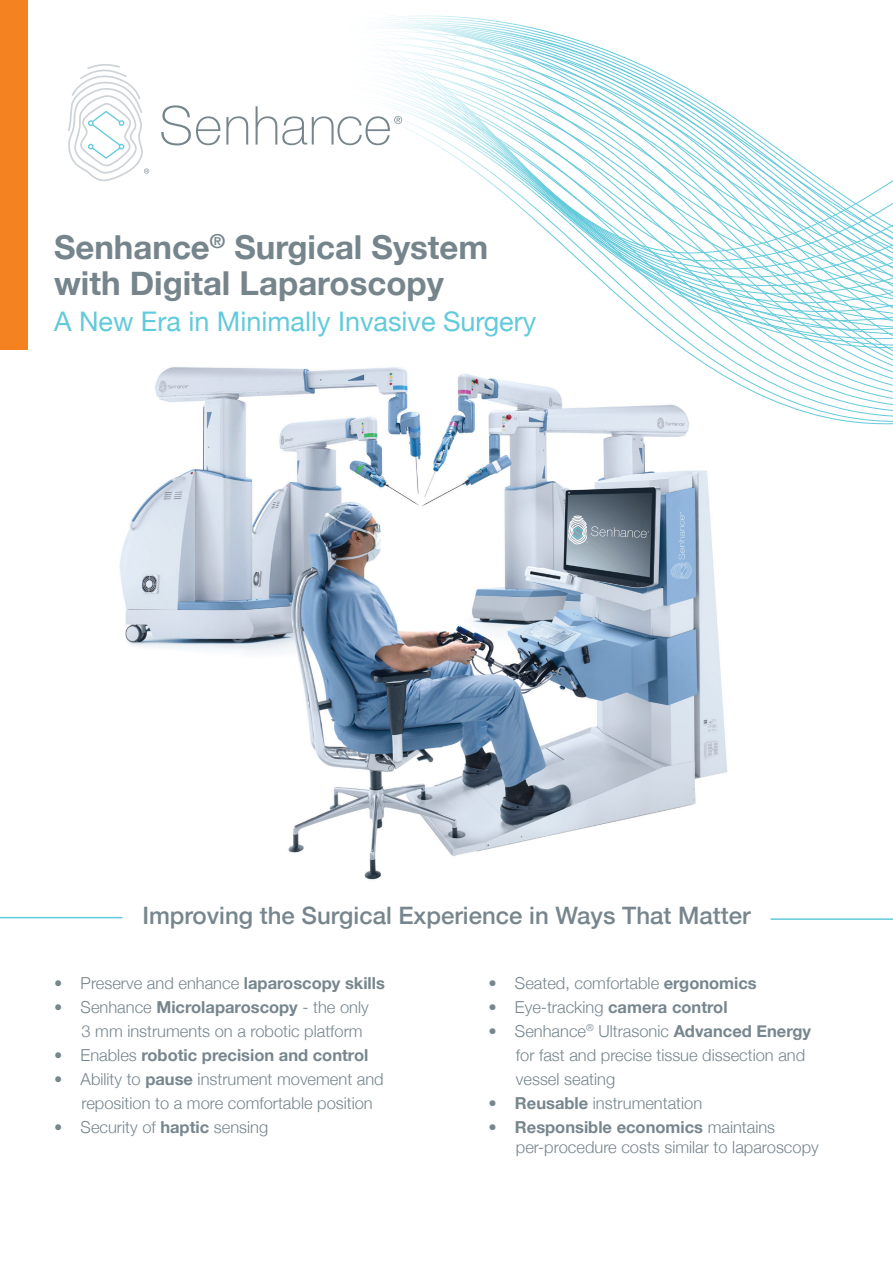
<style>
.page{position:relative;width:893px;height:1263px;background:#fff}
.page>*{position:absolute;margin:0;border:0;box-sizing:border-box;transform-origin:0 0}
.t1{font:700 33px/36px "Helvetica Neue";color:#76858c}
.t2{font:27px "Helvetica Neue";color:#61cadb}
.t3{font:500 24px "Helvetica Neue";color:#77868e}
.t4{font:300 16.5px/24px "Helvetica Neue";color:#77868e}
.t5{font:300 16.5px/19.8px "Helvetica Neue";color:#77858d}
.t6{font:700 16.5px "Helvetica Neue";color:#77868e}
.s1{font-weight:700}
.s2{font-weight:300}
.s3{color:#77858d}
.s4{color:#77868e}
.s5{font-weight:700;color:#77868e}
.s6{color:#76858c}
</style>
<div class="page">
<div style="left:0;top:0;width:27px;height:350px;background:#f58220"></div>
<img style="left:119px;top:367px;width:609px;height:513px">
<svg style="left:161px;top:105px;width:59px;height:40px"></svg>
<svg style="left:226px;top:116px;width:22px;height:29px"></svg>
<svg style="left:256px;top:106px;width:78px;height:39px"></svg>
<svg style="left:68px;top:64px;width:81px;height:117px"></svg>
<svg style="left:568px;top:515px;width:81px;height:29px;background:#7f8d98"></svg>
<svg style="left:336px;top:429px;width:392px;height:8px"></svg>
<svg style="left:367px;top:384px;width:526px;height:14px"></svg>
<svg style="left:348px;top:371px;width:545px;height:13px"></svg>
<svg style="left:336px;top:359px;width:557px;height:12px"></svg>
<svg style="left:672px;top:341px;width:221px;height:10px"></svg>
<svg style="left:660px;top:332px;width:233px;height:9px"></svg>
<svg style="left:649px;top:323px;width:244px;height:9px"></svg>
<svg style="left:638px;top:314px;width:255px;height:9px"></svg>
<svg style="left:628px;top:305px;width:265px;height:9px"></svg>
<svg style="left:618px;top:296px;width:275px;height:9px"></svg>
<svg style="left:608px;top:287px;width:285px;height:9px"></svg>
<svg style="left:599px;top:279px;width:294px;height:8px"></svg>
<svg style="left:590px;top:271px;width:303px;height:8px"></svg>
<svg style="left:580px;top:262px;width:313px;height:9px"></svg>
<svg style="left:572px;top:254px;width:321px;height:8px"></svg>
<svg style="left:337px;top:15px;width:556px;height:239px"></svg>
<hr style="left:0;top:917px;width:122px;height:1px;background:#61cadb">
<hr style="left:770px;top:918px;width:123px;height:2px;background:#61cadb">
<h1 class="t1" style="left:54px;top:230px;width:436px">Senhance<sup>®</sup> Surgical System with Digital Laparoscopy</h1>
<h2 class="t2" style="left:54px;top:302px;width:484px">A New Era in Minimally Invasive Surgery</h2>
<h3 class="t3" style="left:142px;top:896px;width:610px">Improving the Surgical Experience in Ways That Matter</h3>
<p class="t4" style="left:54px;top:970px;width:332px">• Preserve and enhance <span class="s1">laparoscopy skills</span></p>
<p class="t4" style="left:82px;top:994px;width:289px;text-indent:-28px">• Senhance <span class="s1">Microlaparoscopy</span> - the only<br>3 mm instruments on a robotic platform</p>
<p class="t6" style="left:54px;top:1042px;width:316px"><span class="s2">• Enables</span> robotic precision and control</p>
<p class="t4" style="left:82px;top:1066px;width:304px;text-indent:-28px">• Ability to <span class="s1">pause</span> instrument movement and reposition to a more comfortable position</p>
<p class="t4" style="left:54px;top:1114px;width:216px">• Security of <span class="s1">haptic</span> sensing</p>
<p class="t4" style="left:488px;top:970px;width:270px">• Seated, comfortable <span class="s1">ergonomics</span></p>
<p class="t4" style="left:488px;top:994px;width:241px">• Eye-tracking <span class="s1">camera control</span></p>
<p class="t4" style="left:516px;top:1018px;width:297px;text-indent:-28px">• Senhance<sup>®</sup> Ultrasonic <span class="s1">Advanced Energy </span>for fast and precise tissue dissection and vessel seating</p>
<p class="t4" style="left:488px;top:1090px;width:215px">• <span class="s1">Reusable</span> <span class="s3">instrum</span>entation</p>
<p class="t5" style="left:516px;top:1116px;width:304px;text-indent:-28px"><span class="s4">•</span> <span class="s5">Responsible economics</span> <span class="s6">maintains per-procedure c</span>osts similar to laparoscopy</p>
</div>
